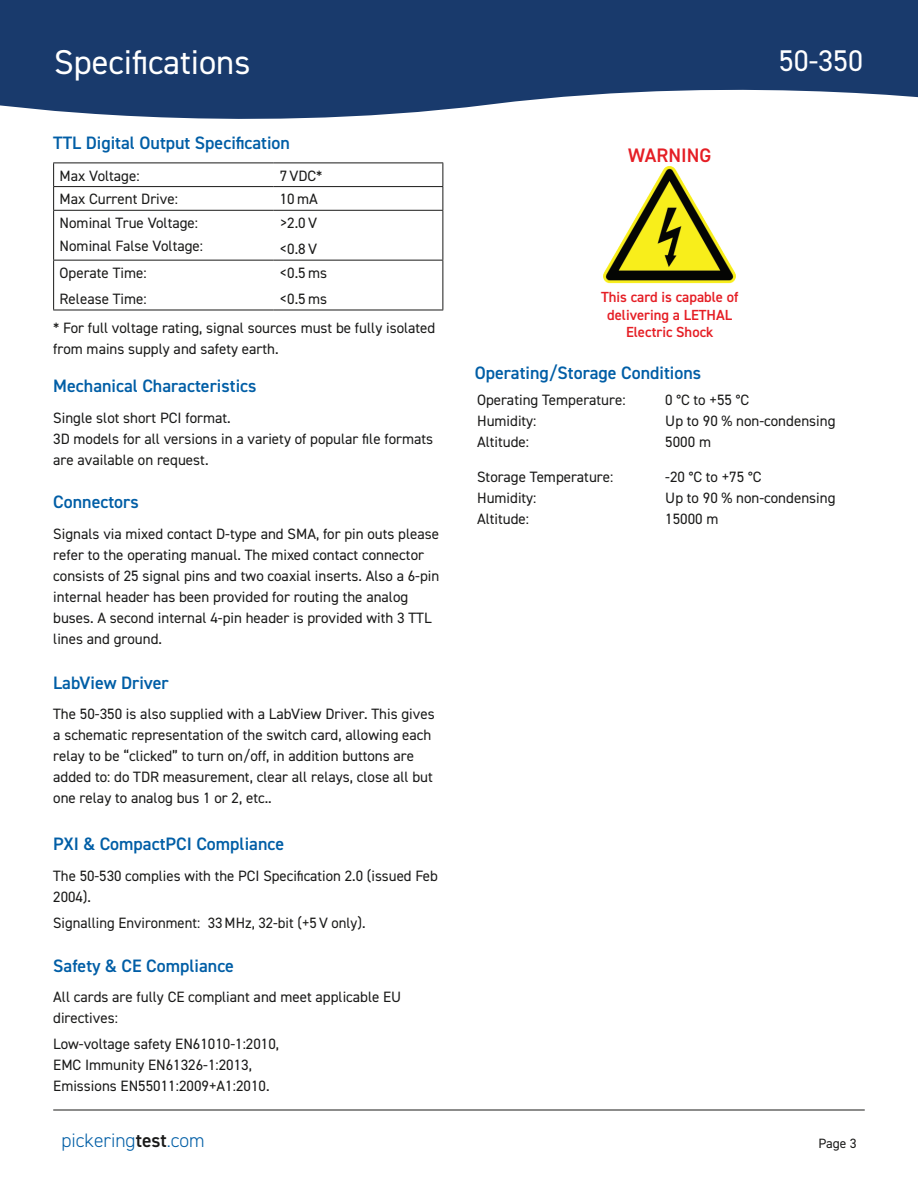
<style>
.page{position:relative;width:918px;height:1188px;background:#fff}
.page>*{position:absolute;margin:0;border:0;box-sizing:border-box;transform-origin:0 0}
.t1{font:34.5px "DIN2014";color:#fff}
.t2{font:30px "DIN2014";color:#fff}
.Body_9{font:600 19.65px "DIN2014";color:#e51e25}
.t3{font:300 19.5px "DIN2014";color:#015ea6}
.Sub-Heading{font:600 18px "DIN2014";color:#015ea6}
.Para{font:15px/21px "DIN2014";color:#1a1a19}
.Body_9-2{font:600 14.7px/17.5px "DIN2014";color:#e51e25;text-align:center}
.t4{font:13.5px "DIN2014";color:#1a1a19}
.s1{font-weight:600;color:#1a1a19}
</style>
<div class="page">
<hr style="left:53px;top:163px;width:221px;height:1px;background:#1a1a19">
<hr style="left:274px;top:163px;width:169px;height:1px;background:#1a1a19">
<hr style="left:53px;top:186px;width:221px;height:1px;background:#1a1a19">
<hr style="left:274px;top:186px;width:169px;height:1px;background:#1a1a19">
<hr style="left:53px;top:210px;width:221px;height:1px;background:#1a1a19">
<hr style="left:274px;top:210px;width:169px;height:1px;background:#1a1a19">
<hr style="left:53px;top:260px;width:221px;height:1px;background:#1a1a19">
<hr style="left:274px;top:260px;width:169px;height:1px;background:#1a1a19">
<hr style="left:53px;top:310px;width:221px;height:1px;background:#1a1a19">
<hr style="left:274px;top:310px;width:169px;height:1px;background:#1a1a19">
<svg style="left:53px;top:163px;width:1px;height:47px"></svg>
<hr style="left:53px;top:211px;width:1px;height:49px;background:#1a1a19">
<hr style="left:53px;top:261px;width:1px;height:49px;background:#1a1a19">
<svg style="left:442px;top:163px;width:1px;height:47px"></svg>
<hr style="left:442px;top:211px;width:1px;height:49px;background:#1a1a19">
<hr style="left:442px;top:261px;width:1px;height:49px;background:#1a1a19">
<img style="left:604px;top:166px;width:132px;height:118px">
<svg style="left:0;top:80px;width:918px;height:39px;fill:#193a6c"></svg>
<div style="left:0;top:0;width:918px;height:80px;background:#193a6c"></div>
<hr style="left:53px;top:1110px;width:812px;height:1px;background:#1a1a19">
<h1 class="t1" style="left:54px;top:41px;width:198px">Specifications</h1>
<p class="Sub-Heading" style="left:53px;top:131px;width:238px">TTL Digital Output Specification</p>
<p class="Para" style="left:60px;top:165px;width:82px">Max Voltage:</p>
<p class="Para" style="left:280px;top:165px;width:44px">7VDC*</p>
<p class="Para" style="left:60px;top:188px;width:120px">Max Current Drive:</p>
<p class="Para" style="left:280px;top:188px;width:39px">10 mA</p>
<p class="Para" style="left:60px;top:212px;width:140px">Nominal True Voltage:</p>
<p class="Para" style="left:60px;top:235px;width:145px">Nominal False Voltage:</p>
<p class="Para" style="left:280px;top:212px;width:39px">&gt;2.0V</p>
<p class="Para" style="left:280px;top:238px;width:39px">&lt;0.8V</p>
<p class="Para" style="left:280px;top:262px;width:49px">&lt;0.5 ms</p>
<p class="Para" style="left:280px;top:288px;width:49px">&lt;0.5 ms</p>
<p class="Para" style="left:53px;top:317px;width:384px">* For full voltage rating, signal sources must be fully isolated from mains supply and safety earth.</p>
<p class="Sub-Heading" style="left:53px;top:374px;width:205px">Mechanical Characteristics</p>
<p class="Para" style="left:53px;top:407px;width:381px">Single slot short PCI format.<br>3D models for all versions in a variety of popular file formats are available on request.</p>
<p class="Sub-Heading" style="left:53px;top:490px;width:87px">Connectors</p>
<p class="Para" style="left:53px;top:523px;width:388px">Signals via mixed contact D-type and SMA, for pin outs please refer to the operating manual. The mixed contact connector consists of 25 signal pins and two coaxial inserts. Also a 6-pin internal header has been provided for routing the analog buses. A second internal 4-pin header is provided with 3 TTL lines and ground.</p>
<p class="Para" style="left:60px;top:262px;width:88px">Operate Time:</p>
<p class="Para" style="left:60px;top:288px;width:89px">Release Time:</p>
<p class="Sub-Heading" style="left:53px;top:671px;width:117px">LabView Driver</p>
<p class="Para" style="left:53px;top:703px;width:383px">The 50-350 is also supplied with a LabView Driver. This gives a schematic representation of the switch card, allowing each relay to be “clicked” to turn on/off, in addition buttons are added to: do TDR measurement, clear all relays, close all but one relay to analog bus 1 or 2, etc..</p>
<p class="Sub-Heading" style="left:53px;top:832px;width:232px">PXI &amp; CompactPCI Compliance</p>
<p class="Para" style="left:53px;top:865px;width:386px">The 50-530 complies with the PCI Specification 2.0 (issued Feb<br>2004).</p>
<p class="Para" style="left:53px;top:912px;width:314px">Signalling Environment: 33 MHz, 32-bit (+5 V only).</p>
<p class="Sub-Heading" style="left:53px;top:953px;width:182px">Safety &amp; CE Compliance</p>
<p class="Para" style="left:53px;top:986px;width:350px">All cards are fully CE compliant and meet applicable EU directives:</p>
<p class="Para" style="left:53px;top:1033px;width:227px">Low-voltage safety EN61010-1:2010,<br>EMC Immunity EN61326-1:2013,<br>Emissions EN55011:2009+A1:2010.</p>
<p class="Body_9" style="left:628px;top:142px;width:85px">WARNING</p>
<h2 class="t2" style="left:779px;top:42px;width:86px">50-350</h2>
<p class="Body_9-2" style="left:601px;top:288px;width:139px">This card is capable of delivering a LETHAL<br>Electric Shock</p>
<p class="Sub-Heading" style="left:475px;top:361px;width:228px">Operating/Storage Conditions</p>
<p class="Para" style="left:477px;top:389px;width:150px">Operating Temperature:<br>Humidity:<br>Altitude:</p>
<p class="Para" style="left:665px;top:389px;width:172px">0 °C to +55 °C<br>Up to 90 % non-condensing<br>5000 m</p>
<p class="Para" style="left:477px;top:466px;width:138px">Storage Temperature:<br>Humidity:<br>Altitude:</p>
<p class="Para" style="left:665px;top:466px;width:172px">-20 °C to +75 °C<br>Up to 90 % non-condensing<br>15000 m</p>
<h3 class="t3" style="left:62px;top:1129px;width:145px">pickering<span class="s1">test</span>.com</h3>
<p class="t4" style="left:818px;top:1135px;width:40px">Page 3</p>
</div>
